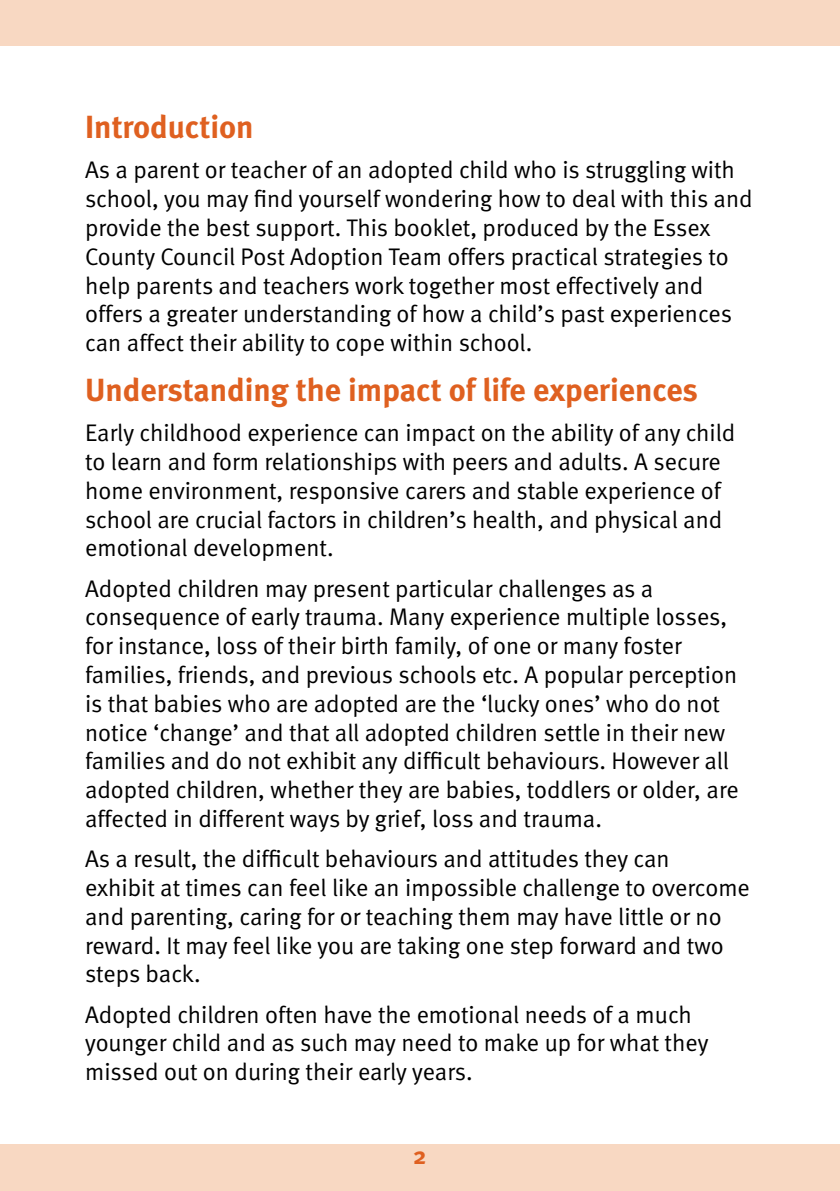
<style>
.page{position:relative;width:840px;height:1191px;background:#fff}
.page>*{position:absolute;margin:0;border:0;box-sizing:border-box;transform-origin:0 0}
.t1{font:700 32px "Meta";color:#df6020}
.t2{font:24px/28.8px "Meta Normal";color:#000}
.t3{font:700 24px "Meta";color:#df6020}
</style>
<div class="page">
<div style="left:0;top:0;width:839px;height:45px;background:#f8d8c2"></div>
<div style="left:0;top:1144px;width:839px;height:47px;background:#f8d8c2"></div>
<h1 class="t1" style="left:85px;top:108px;width:170px">Introduction</h1>
<p class="t2" style="left:85px;top:155px;width:668px">As a parent or teacher of an adopted child who is struggling with school, you may find yourself wondering how to deal with this and provide the best support. This booklet, produced by the Essex County Council Post Adoption Team offers practical strategies to help parents and teachers work together most effectively and offers a greater understanding of how a child’s past experiences can affect their ability to cope within school.</p>
<h1 class="t1" style="left:85px;top:371px;width:614px">Understanding the impact of life experiences</h1>
<p class="t2" style="left:85px;top:418px;width:651px">Early childhood experience can impact on the ability of any child to learn and form relationships with peers and adults. A secure home environment, responsive carers and stable experience of school are crucial factors in children’s health, and physical and emotional development.</p>
<p class="t2" style="left:85px;top:573px;width:654px">Adopted children may present particular challenges as a consequence of early trauma. Many experience multiple losses, for instance, loss of their birth family, of one or many foster families, friends, and previous schools etc. A popular perception is that babies who are adopted are the ‘lucky ones’ who do not notice ‘change’ and that all adopted children settle in their new families and do not exhibit any difficult behaviours. However all adopted children, whether they are babies, toddlers or older, are affected in different ways by grief, loss and trauma.</p>
<p class="t2" style="left:85px;top:844px;width:666px">As a result, the difficult behaviours and attitudes they can<br>exhibit at times can feel like an impossible challenge to overcome and parenting, caring for or teaching them may have little or no reward. It may feel like you are taking one step forward and two steps back.</p>
<p class="t2" style="left:85px;top:999px;width:624px">Adopted children often have the emotional needs of a much younger child and as such may need to make up for what they missed out on during their early years.</p>
<p class="t3" style="left:413px;top:1141px;width:15px">2</p>
</div>
